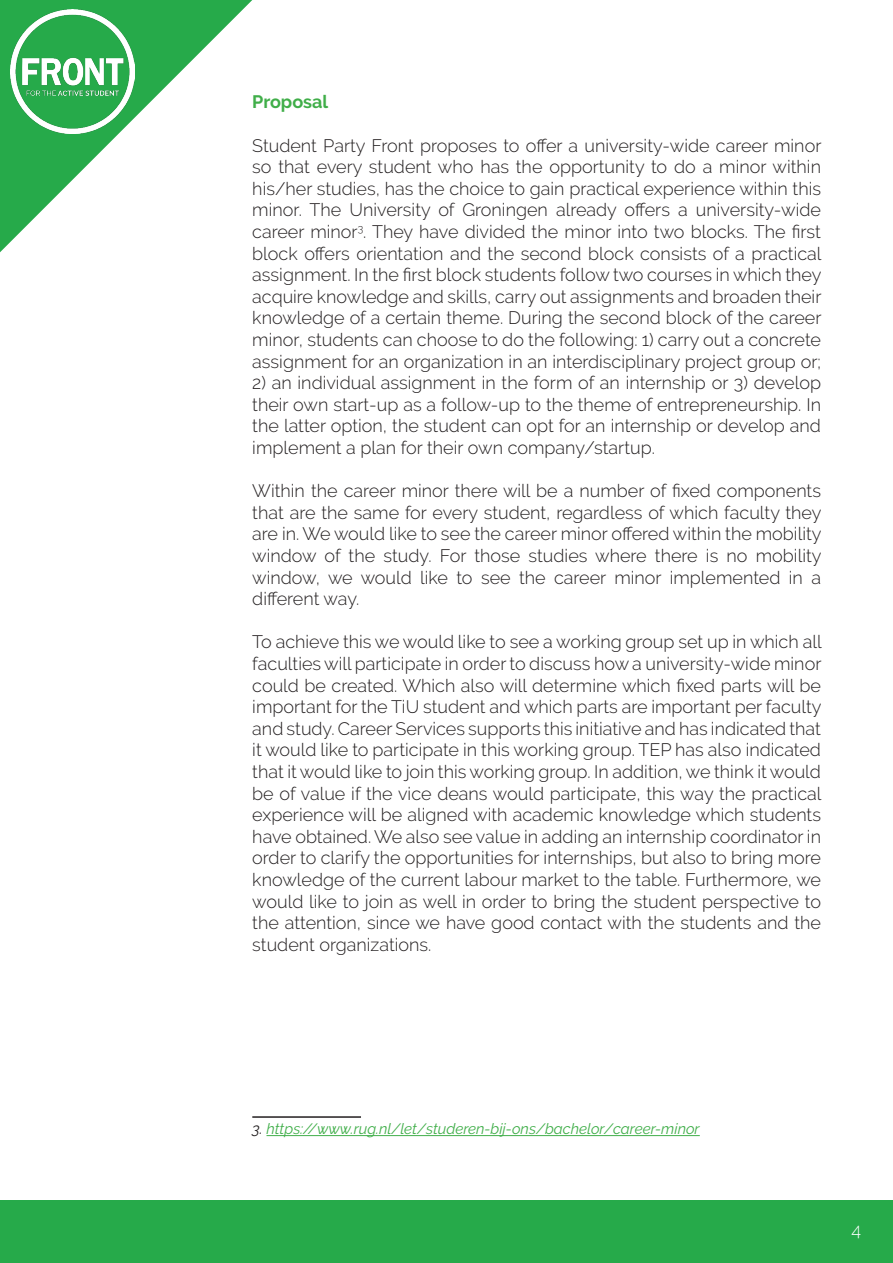
<style>
.page{position:relative;width:893px;height:1263px;background:#fff}
.page>*{position:absolute;margin:0;border:0;box-sizing:border-box;transform-origin:0 0}
.t1{font:300 18px/21.6px "Raleway";color:#231f20;text-align:justify}
.t2{font:700 18px "Raleway";color:#40ae49}
.t3{font:300 18px "Raleway";color:#fff}
.t4{font:italic 15px "Raleway";color:#40ae49}
.s1{color:#231f20}
</style>
<div class="page">
<div style="left:0;top:1200px;width:893px;height:63px;background:#26aa4a"></div>
<hr style="left:266px;top:1135px;width:434px;height:1px;background:#40ae49">
<svg style="left:0;top:0;width:252px;height:252px"></svg>
<img style="left:11px;top:10px;width:124px;height:124px">
<hr style="left:252px;top:1116px;width:109px;height:2px;background:#231f20">
<p class="t2" style="left:252px;top:92px;width:77px">Proposal</p>
<p class="t1" style="left:252px;top:134px;width:571px">Student Party Front proposes to offer a university-wide career minor so that every student who has the opportunity to do a minor within his/her studies, has the choice to gain practical experience within this minor. The University of Groningen already offers a university-wide career minor<sup>3</sup>. They have divided the minor into two blocks. The first block offers orientation and the second block consists of a practical assignment. In the first block students follow two courses in which they acquire knowledge and skills, carry out assignments and broaden their knowledge of a certain theme. During the second block of the career minor, students can choose to do the following: 1) carry out a concrete assignment for an organization in an interdisciplinary project group or;</p>
<p class="t1" style="left:252px;top:372px;width:570px">2) an individual assignment in the form of an internship or 3) develop their own start-up as a follow-up to the theme of entrepreneurship. In the latter option, the student can opt for an internship or develop and implement a plan for their own company/startup.</p>
<p class="t1" style="left:252px;top:480px;width:571px">Within the career minor there will be a number of fixed components that are the same for every student, regardless of which faculty they are in. We would like to see the career minor offered within the mobility window of the study. For those studies where there is no mobility window, we would like to see the career minor implemented in a different way.</p>
<p class="t1" style="left:252px;top:631px;width:571px">To achieve this we would like to see a working group set up in which all faculties will participate in order to discuss how a university-wide minor could be created. Which also will determine which fixed parts will be important for the TiU student and which parts are important per faculty and study. Career Services supports this initiative and has indicated that it would like to participate in this working group. TEP has also indicated that it would like to join this working group. In addition, we think it would be of value if the vice deans would participate, this way the practical experience will be aligned with academic knowledge which students have obtained. We also see value in adding an internship coordinator in order to clarify the opportunities for internships, but also to bring more knowledge of the current labour market to the table. Furthermore, we would like to join as well in order to bring the student perspective to the attention, since we have good contact with the students and the student organizations.</p>
<p class="t4" style="left:252px;top:1120px;width:449px"><span class="s1">3.</span> https://www.rug.nl/let/studeren-bij-ons/bachelor/career-minor</p>
<p class="t3" style="left:851px;top:1219px;width:11px">4</p>
</div>
